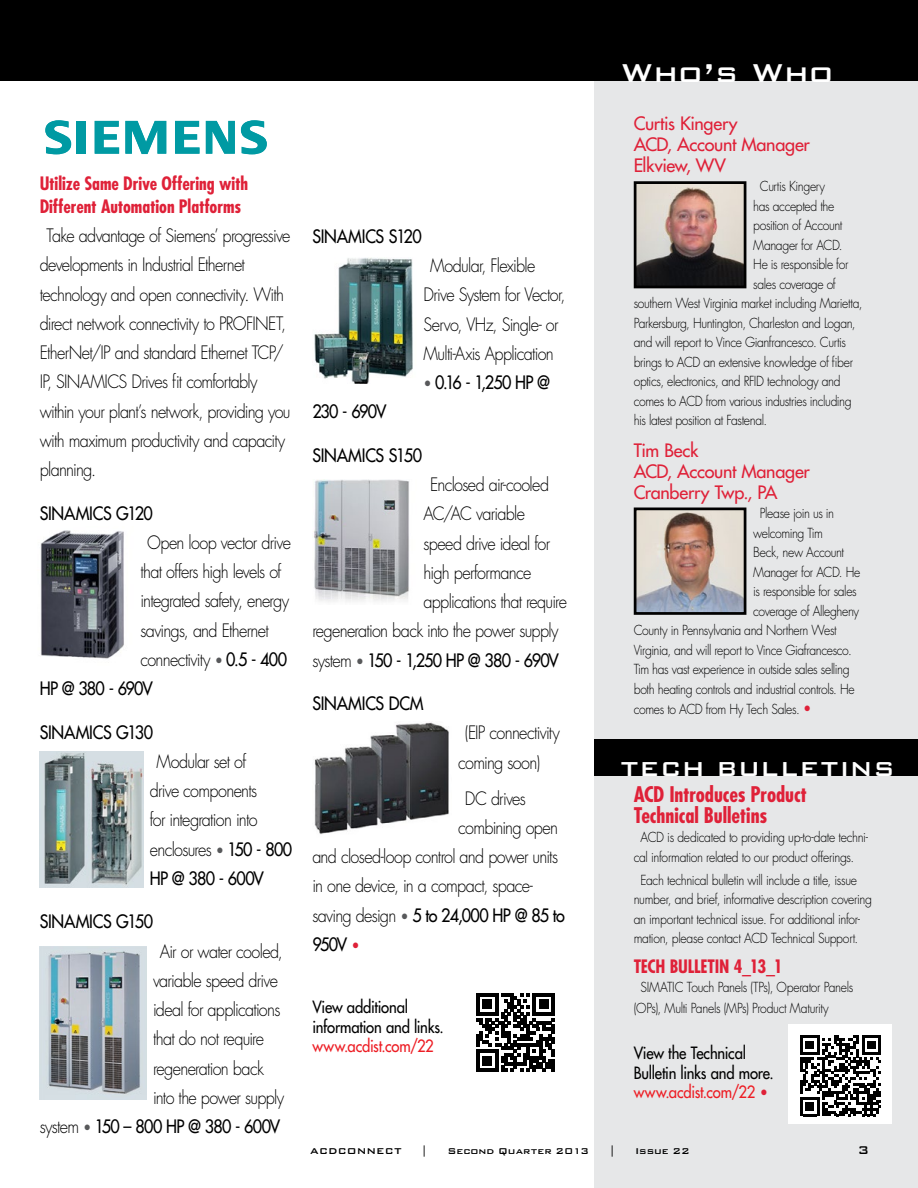
<style>
.page{position:relative;width:918px;height:1188px;background:#fff}
.page>*{position:absolute;margin:0;border:0;box-sizing:border-box;transform-origin:0 0}
.t1{font:500 34.5px "Bank Gothic BT";letter-spacing:.01em;color:#fff}
.t2{font:500 27px "Bank Gothic BT";letter-spacing:.015em;color:#fff}
.t3{font:700 condensed 21px/21px "Futura";letter-spacing:-.005em;color:#df2138}
.t4{font:300 18px/29.2px "Futura";letter-spacing:-.045em;color:#000;scale:.9 1}
.t5{font:18px "Futura";letter-spacing:-.03em;color:#000;scale:.9 1}
.t6{font:18px/21px "Futura";letter-spacing:-.015em;color:#df2138}
.t7{font:700 condensed 18px/22.5px "Futura";letter-spacing:-.005em;color:#df2138}
.t8{font:18px "Futura";letter-spacing:-.05em;color:#000;scale:.9 1}
.t9{font:16.5px/19.5px "Futura";letter-spacing:-.015em;color:#000;scale:.9 1}
.t10{font:16.5px "Futura";letter-spacing:-.01em;color:#ed1d24;scale:.9 1}
.t11{font:500 15px "Bank Gothic BT";color:#000}
.t12{font:300 13.5px/19.5px "Futura";letter-spacing:-.03em;color:#000;scale:.9 1}
.t13{font:500 11.25px "Bank Gothic BT";color:#000}
.s1{font-size:15px;color:#58595b}
.s2{font-weight:400}
.s3{font-weight:300}
.s4{font-weight:300;font-size:15px;color:#58595b}
.s5{font-weight:300;font-size:15px;color:#df2138}
.s6{font-size:15px;color:#df2138}
.s7{color:#ed1d24}
</style>
<div class="page">
<div style="left:594px;top:0;width:324px;height:1188px;background:#e6e7e8"></div>
<div style="left:0;top:0;width:918px;height:81px;background:#000"></div>
<div style="left:594px;top:739px;width:324px;height:37px;background:#000"></div>
<div style="left:789px;top:1024px;width:103px;height:100px;background:#fff"></div>
<svg style="left:800px;top:1035px;width:81px;height:81px"></svg>
<img style="left:638px;top:185px;width:104px;height:99px">
<div style="left:634px;top:181px;width:112px;height:107px;border:3px solid #000"></div>
<svg style="left:45px;top:120px;width:26px;height:34px"></svg>
<div style="left:77px;top:121px;width:9px;height:33px;background:#009aa3"></div>
<svg style="left:95px;top:121px;width:24px;height:33px"></svg>
<svg style="left:125px;top:121px;width:41px;height:33px"></svg>
<svg style="left:175px;top:121px;width:25px;height:33px"></svg>
<svg style="left:206px;top:121px;width:29px;height:33px"></svg>
<svg style="left:241px;top:120px;width:26px;height:34px"></svg>
<img style="left:638px;top:512px;width:104px;height:99px">
<div style="left:634px;top:508px;width:112px;height:107px;border:3px solid #000"></div>
<img style="left:40px;top:530px;width:84px;height:129px">
<img style="left:40px;top:751px;width:103px;height:137px">
<img style="left:40px;top:946px;width:106px;height:154px">
<img style="left:314px;top:258px;width:99px;height:125px">
<img style="left:314px;top:479px;width:95px;height:123px">
<img style="left:314px;top:722px;width:135px;height:113px">
<svg style="left:476px;top:993px;width:79px;height:79px"></svg>
<h3 class="t7" style="left:40px;top:172px;width:210px">Utilize Same Drive Offering with<br>Different Automation Platforms</h3>
<p class="t4" style="left:40px;top:221px;width:280px;text-indent:7px">Take advantage of Siemens’ progressive developments in Industrial Ethernet technology and open connectivity. With direct network connectivity to PROFINET, EtherNet/IP and standard Ethernet TCP/ IP, SINAMICS Drives fit comfortably within your plant’s network, providing you with maximum productivity and capacity planning.</p>
<h3 class="t5" style="left:40px;top:501px;width:127px">SINAMICS G120</h3>
<h3 class="t4" style="left:147px;top:528px;width:161px">Open loop vector drive</h3>
<h3 class="t4" style="left:140px;top:557px;width:158px">that offers high levels of</h3>
<h3 class="t4" style="left:140px;top:586px;width:167px">integrated safety, energy</h3>
<h3 class="t4" style="left:140px;top:616px;width:144px">savings, and Ethernet</h3>
<h3 class="t4" style="left:140px;top:645px;width:165px">connectivity <span class="s1">•</span> <span class="s2">0.5 - 400</span></h3>
<h3 class="t5" style="left:40px;top:677px;width:127px">HP @ 380 - 690V</h3>
<h3 class="t5" style="left:40px;top:720px;width:128px">SINAMICS G130</h3>
<h3 class="t4" style="left:150px;top:747px;width:160px;text-indent:7px">Modular set of<br>drive components<br>for integration into enclosures <span class="s1">•</span> <span class="s2">150 - 800<br>HP @ 380 - 600V</span></h3>
<h3 class="t5" style="left:40px;top:910px;width:128px">SINAMICS G150</h3>
<h3 class="t4" style="left:160px;top:937px;width:138px">Air or water cooled,</h3>
<h3 class="t4" style="left:153px;top:966px;width:140px">variable speed drive</h3>
<h3 class="t4" style="left:153px;top:995px;width:143px">ideal for applications</h3>
<h3 class="t4" style="left:153px;top:1024px;width:125px">that do not require</h3>
<h3 class="t4" style="left:153px;top:1054px;width:125px">regeneration back</h3>
<h3 class="t4" style="left:153px;top:1083px;width:147px">into the power supply</h3>
<h3 class="t5" style="left:40px;top:1115px;width:269px"><span class="s3">system</span> <span class="s4">•</span> 150 – 800 HP @ 380 - 600V</h3>
<h3 class="t5" style="left:312px;top:224px;width:123px">SINAMICS S120</h3>
<h3 class="t4" style="left:424px;top:251px;width:159px;text-indent:7px">Modular, Flexible<br>Drive System for Vector,<br>Servo, VHz, Single- or<br>Multi-Axis Application</h3>
<h3 class="t5" style="left:424px;top:371px;width:142px"><span class="s4">•</span> 0.16 - 1,250 HP @</h3>
<h3 class="t5" style="left:312px;top:400px;width:84px">230 - 690V</h3>
<h3 class="t5" style="left:312px;top:443px;width:123px">SINAMICS S150</h3>
<h3 class="t4" style="left:430px;top:470px;width:133px">Enclosed air-cooled</h3>
<h3 class="t4" style="left:424px;top:499px;width:114px">AC/AC variable</h3>
<h3 class="t4" style="left:424px;top:529px;width:142px">speed drive ideal for</h3>
<h3 class="t4" style="left:424px;top:558px;width:121px">high performance</h3>
<h3 class="t4" style="left:424px;top:587px;width:161px">applications that require</h3>
<h3 class="t4" style="left:312px;top:616px;width:275px">regeneration back into the power supply</h3>
<h3 class="t8" style="left:312px;top:648px;width:276px"><span class="s3">system</span> <span class="s4">•</span> 150 - 1,250 HP @ 380 - 690V</h3>
<h3 class="t5" style="left:312px;top:692px;width:125px">SINAMICS DCM</h3>
<h3 class="t4" style="left:458px;top:718px;width:114px;text-indent:7px">(EIP connectivity coming soon)</h3>
<h3 class="t4" style="left:465px;top:784px;width:69px">DC drives</h3>
<h3 class="t4" style="left:458px;top:813px;width:113px">combining open</h3>
<h3 class="t4" style="left:312px;top:842px;width:275px">and closed-loop control and power units</h3>
<h3 class="t4" style="left:312px;top:871px;width:247px">in one device, in a compact, space-</h3>
<h3 class="t5" style="left:312px;top:903px;width:282px"><span class="s3">saving design</span> <span class="s4">•</span> 5 to 24,000 HP @ 85 to</h3>
<h3 class="t5" style="left:312px;top:932px;width:54px">950V <span class="s5">•</span></h3>
<p class="t9" style="left:312px;top:997px;width:148px">View additional information and links.</p>
<p class="t10" style="left:312px;top:1035px;width:137px">www.acdist.com/22</p>
<h1 class="t1" style="left:621px;top:54px;width:214px">Who’s Who</h1>
<h3 class="t6" style="left:634px;top:113px;width:178px">Curtis Kingery<br>ACD, Account Manager<br>Elkview, WV</h3>
<p class="t12" style="left:760px;top:177px;width:74px">Curtis Kingery</p>
<p class="t12" style="left:753px;top:196px;width:92px">has accepted the</p>
<p class="t12" style="left:753px;top:216px;width:101px">position of Account</p>
<p class="t12" style="left:753px;top:235px;width:101px">Manager for ACD.</p>
<p class="t12" style="left:753px;top:255px;width:107px">He is responsible for</p>
<p class="t12" style="left:753px;top:274px;width:93px">sales coverage of</p>
<p class="t12" style="left:634px;top:294px;width:256px">southern West Virginia market including Marietta,</p>
<p class="t12" style="left:634px;top:313px;width:248px">Parkersburg, Huntington, Charleston and Logan,</p>
<p class="t12" style="left:634px;top:333px;width:237px">and will report to Vince Gianfrancesco. Curtis</p>
<p class="t12" style="left:634px;top:352px;width:245px">brings to ACD an extensive knowledge of fiber</p>
<p class="t12" style="left:634px;top:372px;width:231px">optics, electronics, and RFID technology and</p>
<p class="t12" style="left:634px;top:391px;width:244px">comes to ACD from various industries including</p>
<p class="t12" style="left:634px;top:411px;width:150px">his latest position at Fastenal.</p>
<h3 class="t6" style="left:634px;top:439px;width:178px">Tim Beck<br>ACD, Account Manager<br>Cranberry Twp., PA</h3>
<p class="t12" style="left:760px;top:504px;width:84px">Please join us in</p>
<p class="t12" style="left:753px;top:523px;width:79px">welcoming Tim</p>
<p class="t12" style="left:753px;top:543px;width:103px">Beck, new Account</p>
<p class="t12" style="left:753px;top:562px;width:121px">Manager for ACD. He</p>
<p class="t12" style="left:753px;top:582px;width:117px">is responsible for sales</p>
<p class="t12" style="left:753px;top:601px;width:119px">coverage of Allegheny</p>
<p class="t12" style="left:634px;top:621px;width:227px">County in Pennsylvania and Northern West</p>
<p class="t12" style="left:634px;top:640px;width:244px">Virginia, and will report to Vince Giafrancesco.</p>
<p class="t12" style="left:634px;top:660px;width:241px">Tim has vast experience in outside sales selling</p>
<p class="t12" style="left:634px;top:679px;width:247px">both heating controls and industrial controls. He</p>
<p class="t12" style="left:634px;top:699px;width:199px">comes to ACD from Hy Tech Sales. <span class="s6">•</span></p>
<h2 class="t2" style="left:621px;top:755px;width:275px">TECH BULLETINS</h2>
<h3 class="t3" style="left:634px;top:783px;width:175px">ACD Introduces Product<br>Technical Bulletins</h3>
<p class="t12" style="left:634px;top:828px;width:262px;text-indent:7px">ACD is dedicated to providing up-to-date techni&shy;cal information related to our product offerings.</p>
<p class="t12" style="left:634px;top:870px;width:266px;text-indent:7px">Each technical bulletin will include a title, issue number, and brief, informative description covering an important technical issue. For additional infor&shy;mation, please contact ACD Technical Support.</p>
<h3 class="t7" style="left:634px;top:955px;width:150px">TECH BULLETIN 4_13_1</h3>
<p class="t12" style="left:634px;top:978px;width:246px;line-height:20.2px;text-indent:7px">SIMATIC Touch Panels (TPs), Operator Panels (OPs), Multi Panels (MPs) Product Maturity</p>
<p class="t9" style="left:634px;top:1043px;width:157px">View the Technical<br>Bulletin links and more. <span class="s7">www.acdist.com/22</span> <span class="s5">•</span></p>
<p class="t13" style="left:310px;top:1145px;width:93px">ACDCONNECT</p>
<p class="t13" style="left:422px;top:1145px;width:7px">|</p>
<p class="t13" style="left:447px;top:1145px;width:143px">Second Quarter 2013</p>
<p class="t13" style="left:609px;top:1145px;width:7px">|</p>
<p class="t13" style="left:635px;top:1145px;width:56px">Issue 22</p>
<p class="t11" style="left:858px;top:1142px;width:13px">3</p>
</div>
